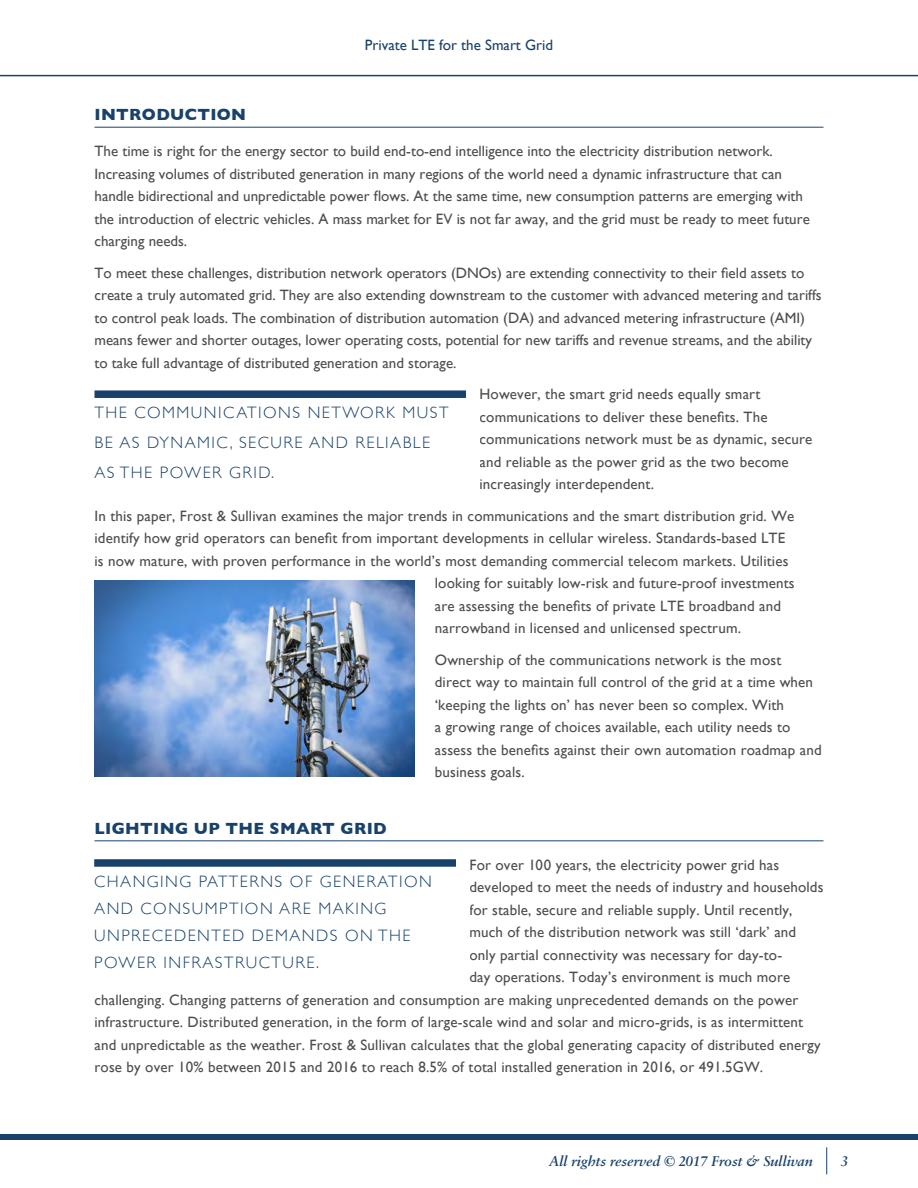
<style>
.page{position:relative;width:918px;height:1188px;background:#fff}
.page>*{position:absolute;margin:0;border:0;box-sizing:border-box;transform-origin:0 0}
.t1{font:300 16.5px/27px "Gill Sans";letter-spacing:.09em;color:#18426b}
.t2{font:700 16.5px "Gill Sans";letter-spacing:.02em;color:#18426b}
.t3{font:15px/22.5px "Gill Sans";letter-spacing:.01em;color:#4d4d4f}
.t4{font:italic 600 15px "Sabon MT Pro";color:#18426b}
.t5{font:15px "Gill Sans";color:#18426b}
</style>
<div class="page">
<div style="left:0;top:1134px;width:918px;height:5px;background:#18426b"></div>
<hr style="left:0;top:75px;width:918px;height:1px;background:#18426b">
<svg style="left:826px;top:1147px;width:1px;height:27px"></svg>
<hr style="left:94px;top:127px;width:730px;height:1px;background:#18426b">
<hr style="left:94px;top:840px;width:730px;height:1px;background:#18426b">
<div style="left:94px;top:390px;width:372px;height:8px;background:#18426b"></div>
<img style="left:94px;top:580px;width:321px;height:196px">
<div style="left:94px;top:859px;width:362px;height:8px;background:#18426b"></div>
<p class="t5" style="left:365px;top:36px;width:190px">Private LTE for the Smart Grid</p>
<p class="t2" style="left:94px;top:105px;width:153px">INTRODUCTION</p>
<p class="t3" style="left:94px;top:140px;width:717px">The time is right for the energy sector to build end-to-end intelligence into the electricity distribution network.<br>Increasing volumes of distributed generation in many regions of the world need a dynamic infrastructure that can handle bidirectional and unpredictable power flows. At the same time, new consumption patterns are emerging with the introduction of electric vehicles. A mass market for EV is not far away, and the grid must be ready to meet future charging needs.</p>
<p class="t3" style="left:94px;top:261px;width:729px">To meet these challenges, distribution network operators (DNOs) are extending connectivity to their field assets to create a truly automated grid. They are also extending downstream to the customer with advanced metering and tariffs to control peak loads. The combination of distribution automation (DA) and advanced metering infrastructure (AMI) means fewer and shorter outages, lower operating costs, potential for new tariffs and revenue streams, and the ability to take full advantage of distributed generation and storage.</p>
<p class="t3" style="left:480px;top:383px;width:334px">However, the smart grid needs equally smart communications to deliver these benefits. The communications network must be as dynamic, secure and reliable as the power grid as the two become increasingly interdependent.</p>
<p class="t3" style="left:94px;top:504px;width:701px">In this paper, Frost &amp; Sullivan examines the major trends in communications and the smart distribution grid. We</p>
<p class="t3" style="left:94px;top:527px;width:692px">identify how grid operators can benefit from important developments in cellular wireless. Standards-based LTE</p>
<p class="t3" style="left:94px;top:549px;width:695px">is now mature, with proven performance in the world’s most demanding commercial telecom markets. Utilities</p>
<p class="t3" style="left:435px;top:572px;width:361px">looking for suitably low-risk and future-proof investments</p>
<p class="t3" style="left:435px;top:594px;width:348px">are assessing the benefits of private LTE broadband and</p>
<p class="t3" style="left:435px;top:617px;width:308px">narrowband in licensed and unlicensed spectrum.</p>
<p class="t3" style="left:435px;top:648px;width:388px">Ownership of the communications network is the most<br>direct way to maintain full control of the grid at a time when ‘keeping the lights on’ has never been so complex. With<br>a growing range of choices available, each utility needs to assess the benefits against their own automation roadmap and business goals.</p>
<p class="t1" style="left:94px;top:397px;width:356px;line-height:30px">THE COMMUNICATIONS NETWORK MUST<br>BE AS DYNAMIC, SECURE AND RELIABLE<br>AS THE POWER GRID.</p>
<p class="t2" style="left:94px;top:818px;width:294px">LIGHTING UP THE SMART GRID</p>
<p class="t3" style="left:470px;top:853px;width:311px">For over 100 years, the electricity power grid has</p>
<p class="t3" style="left:470px;top:876px;width:356px">developed to meet the needs of industry and households</p>
<p class="t3" style="left:470px;top:898px;width:325px">for stable, secure and reliable supply. Until recently,</p>
<p class="t3" style="left:470px;top:921px;width:328px">much of the distribution network was still ‘dark’ and</p>
<p class="t3" style="left:470px;top:943px;width:314px">only partial connectivity was necessary for day-to-</p>
<p class="t3" style="left:470px;top:966px;width:322px">day operations. Today’s environment is much more</p>
<p class="t3" style="left:94px;top:988px;width:705px">challenging. Changing patterns of generation and consumption are making unprecedented demands on the power</p>
<p class="t3" style="left:94px;top:1011px;width:710px">infrastructure. Distributed generation, in the form of large-scale wind and solar and micro-grids, is as intermittent</p>
<p class="t3" style="left:94px;top:1033px;width:728px">and unpredictable as the weather. Frost &amp; Sullivan calculates that the global generating capacity of distributed energy</p>
<p class="t3" style="left:94px;top:1056px;width:670px">rose by over 10% between 2015 and 2016 to reach 8.5% of total installed generation in 2016, or 491.5GW.</p>
<p class="t1" style="left:94px;top:867px;width:339px">CHANGING PATTERNS OF GENERATION<br>AND CONSUMPTION ARE MAKING<br>UNPRECEDENTED DEMANDS ON THE<br>POWER INFRASTRUCTURE.</p>
<p class="t4" style="left:549px;top:1153px;width:265px">All rights reserved © 2017 Frost &amp; Sullivan</p>
<p class="t4" style="left:841px;top:1153px;width:9px">3</p>
</div>
